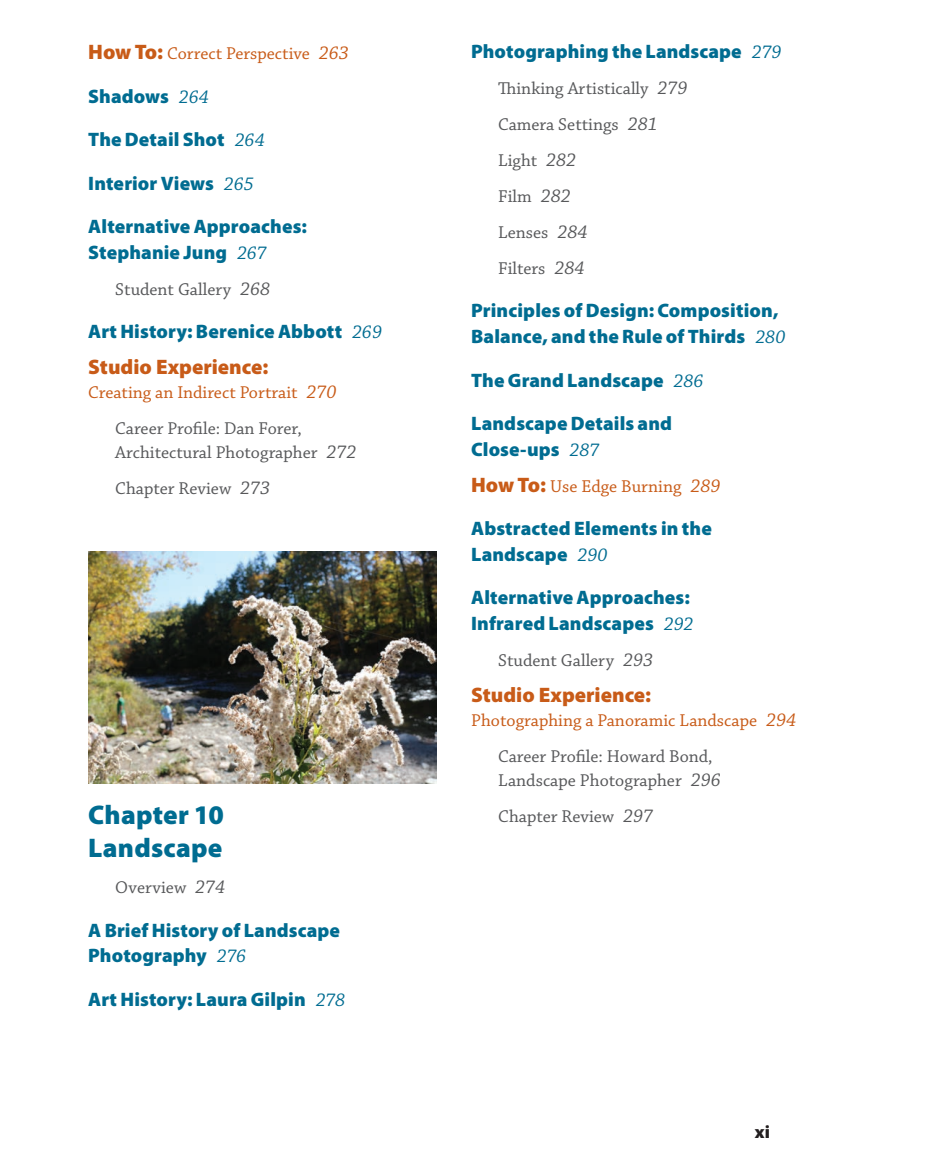
<style>
.page{position:relative;width:928px;height:1176px;background:#fff}
.page>*{position:absolute;margin:0;border:0;box-sizing:border-box;transform-origin:0 0}
.t1{font:900 27px/33px "Myriad Pro";letter-spacing:.01em;color:#006c91}
.t2{font:900 21px "Myriad Pro";color:#c85b18}
.t3{font:900 19.5px/25.5px "Myriad Pro";letter-spacing:.005em;color:#006c91}
.t4{font:18px/36px "Chaparral Pro";color:#57585a}
.t5{font:18px/36px "Chaparral Pro";color:#c85b18;text-align:center}
.t6{font:900 18px "Myriad Pro";color:#231f20}
.s1{font-family:"Myriad Pro";font-weight:900;font-size:21px}
.s2{font-style:italic;font-size:19.5px}
.s3{font-family:"Chaparral Pro";font-weight:400;font-style:italic}
.s4{color:#57585a}
</style>
<div class="page">
<img style="left:88px;top:551px;width:348px;height:232px">
<p class="t5" style="left:88px;top:36px;width:262px"><span class="s1">How To:</span> Correct Perspective <span class="s2">263</span></p>
<p class="t3" style="left:88px;top:82px;width:122px">Shadows <span class="s3">264</span></p>
<p class="t3" style="left:88px;top:126px;width:178px">The Detail Shot <span class="s3">264</span></p>
<p class="t3" style="left:88px;top:169px;width:167px">Interior Views <span class="s3">265</span></p>
<p class="t3" style="left:88px;top:213px;width:220px">Alternative Approaches:<br>Stephanie Jung <span class="s3">267</span></p>
<p class="t4" style="left:115px;top:271px;width:156px">Student Gallery <span class="s2">268</span></p>
<p class="t3" style="left:88px;top:318px;width:295px">Art History: Berenice Abbott <span class="s3">269</span></p>
<p class="t2" style="left:88px;top:353px;width:181px">Studio Experience:</p>
<p class="t5" style="left:88px;top:375px;width:250px">Creating an Indirect Portrait <span class="s2">270<br></span><span class="s4">Career Profile: Dan Forer,</span></p>
<p class="t4" style="left:115px;top:435px;width:242px">Architectural Photographer <span class="s2">272<br></span>Chapter Review <span class="s2">273</span></p>
<h1 class="t1" style="left:88px;top:797px;width:137px">Chapter 10<br>Landscape</h1>
<p class="t4" style="left:115px;top:870px;width:111px">Overview <span class="s2">274</span></p>
<p class="t3" style="left:88px;top:916px;width:253px">A Brief History of Landscape<br>Photography <span class="s3">276</span></p>
<p class="t3" style="left:88px;top:985px;width:258px">Art History: Laura Gilpin <span class="s3">278</span></p>
<p class="t3" style="left:471px;top:38px;width:311px">Photographing the Landscape <span class="s3">279</span></p>
<p class="t4" style="left:498px;top:71px;width:191px">Thinking Artistically <span class="s2">279<br></span>Camera Settings <span class="s2">281<br></span>Light <span class="s2">282<br></span>Film <span class="s2">282<br></span>Lenses <span class="s2">284<br></span>Filters <span class="s2">284</span></p>
<p class="t3" style="left:471px;top:297px;width:316px">Principles of Design: Composition,<br>Balance, and the Rule of Thirds <span class="s3">280</span></p>
<p class="t3" style="left:471px;top:366px;width:234px">The Grand Landscape <span class="s3">286</span></p>
<p class="t3" style="left:471px;top:410px;width:202px">Landscape Details and<br>Close-ups <span class="s3">287</span></p>
<p class="t5" style="left:471px;top:468px;width:251px"><span class="s1">How To:</span> Use Edge Burning <span class="s2">289</span></p>
<p class="t3" style="left:471px;top:515px;width:242px">Abstracted Elements in the<br>Landscape <span class="s3">290</span></p>
<p class="t3" style="left:471px;top:584px;width:224px">Alternative Approaches:<br>Infrared Landscapes <span class="s3">292</span></p>
<p class="t4" style="left:498px;top:642px;width:156px">Student Gallery <span class="s2">293</span></p>
<p class="t2" style="left:471px;top:680px;width:181px">Studio Experience:</p>
<p class="t5" style="left:498px;top:702px;width:299px;text-align:left;text-indent:-27px">Photographing a Panoramic Landscape <span class="s2">294<br></span><span class="s4">Career Profile: Howard Bond,</span></p>
<p class="t4" style="left:498px;top:762px;width:224px">Landscape Photographer <span class="s2">296<br></span>Chapter Review <span class="s2">297</span></p>
<p class="t6" style="left:754px;top:1119px;width:17px">xi</p>
</div>
